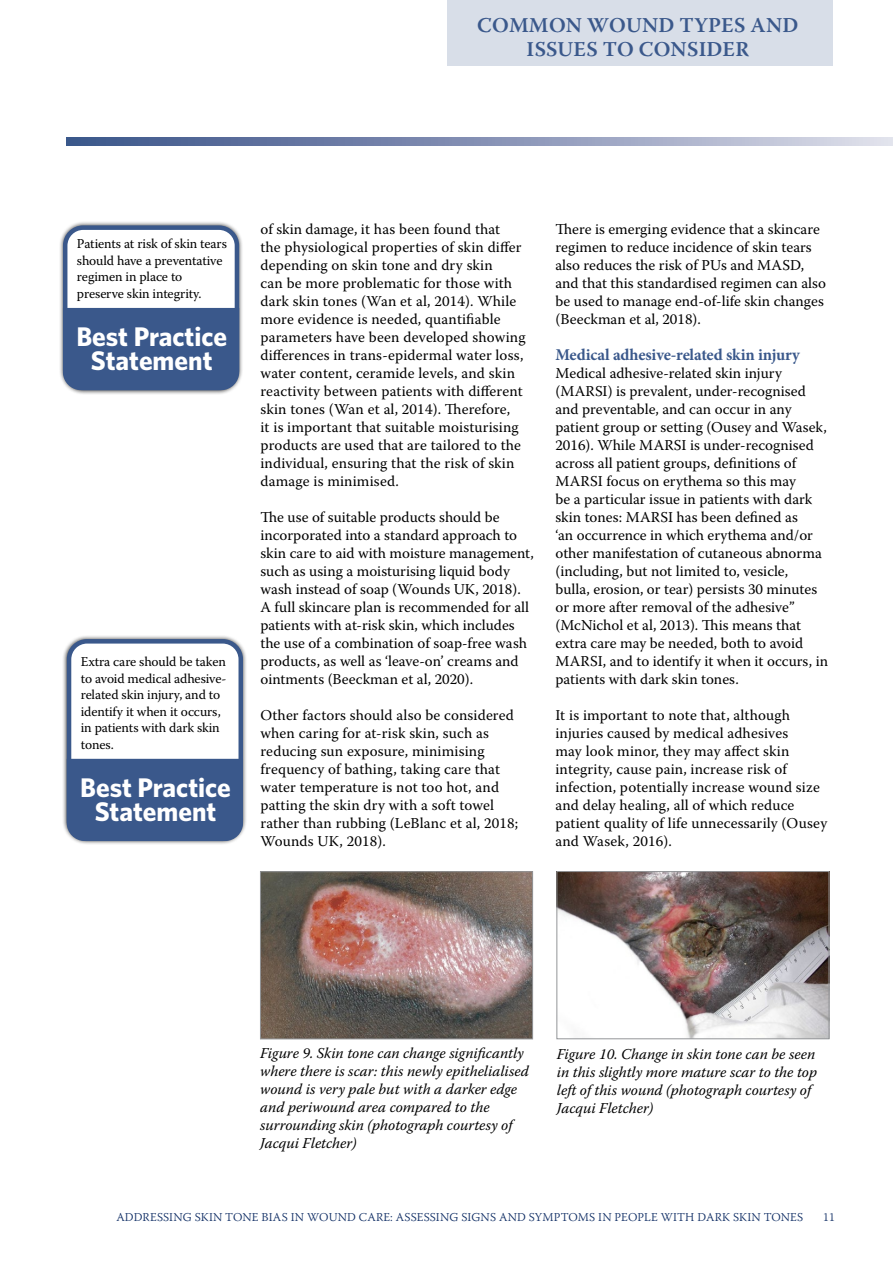
<style>
.page{position:relative;width:893px;height:1263px;background:#fff}
.page>*{position:absolute;margin:0;border:0;box-sizing:border-box;transform-origin:0 0}
.t1{font:700 27px/24px "Whitney";color:#fff;text-align:center}
.t2{font:600 21px/24px "Warnock Pro";letter-spacing:.01em;color:#3a588b;text-align:center}
.t3{font:700 16.5px "Minion Pro";letter-spacing:-.01em;color:#3a588b}
.t4{font:15px/18px "Warnock Pro";letter-spacing:.005em;color:#000}
.t5{font:italic 15px/18px "Warnock Pro";color:#000}
.t6{font:13.5px/16.5px "Warnock Pro";letter-spacing:-.01em;color:#000}
.t7{font:300 12px "Warnock Pro";letter-spacing:.01em;color:#102e65}
</style>
<div class="page">
<div style="left:447px;top:0;width:386px;height:66px;background:#d8dee8"></div>
<svg style="left:66px;top:137px;width:827px;height:9px;background:#8894b6"></svg>
<div style="left:59px;top:221px;width:185px;height:174px;background:#000;opacity:.75"></div>
<div style="left:65px;top:228px;width:172px;height:160px;background:#fff;border-radius:18px"></div>
<div style="left:63px;top:225px;width:176px;height:165px;border:4px solid #3a588b;border-radius:18px"></div>
<div style="left:63px;top:308px;width:176px;height:82px;background:#3a588b"></div>
<div style="left:63px;top:634px;width:185px;height:212px;background:#000;opacity:.75"></div>
<div style="left:69px;top:641px;width:172px;height:198px;background:#fff;border-radius:18px"></div>
<div style="left:67px;top:639px;width:176px;height:202px;border:4px solid #3a588b;border-radius:18px"></div>
<div style="left:67px;top:759px;width:176px;height:82px;background:#3a588b"></div>
<img style="left:262px;top:873px;width:269px;height:164px">
<div style="left:260px;top:871px;width:273px;height:168px;border:1px solid #939598"></div>
<img style="left:559px;top:873px;width:268px;height:164px">
<div style="left:557px;top:871px;width:272px;height:168px;border:1px solid #939598"></div>
<h2 class="t2" style="left:477px;top:13px;width:323px">COMMON WOUND TYPES AND<br>ISSUES TO CONSIDER</h2>
<p class="t6" style="left:77px;top:235px;width:151px">Patients at risk of skin tears should have a preventative regimen in place to preserve skin integrity.</p>
<h1 class="t1" style="left:76px;top:324px;width:152px">Best Practice<br>Statement</h1>
<p class="t6" style="left:81px;top:653px;width:147px">Extra care should be taken to avoid medical adhesive&shy;related skin injury, and to identify it when it occurs, in patients with dark skin tones.</p>
<h1 class="t1" style="left:80px;top:775px;width:152px">Best Practice<br>Statement</h1>
<p class="t4" style="left:260px;top:220px;width:267px">of skin damage, it has been found that<br>the physiological properties of skin differ depending on skin tone and dry skin<br>can be more problematic for those with dark skin tones (Wan et al, 2014). While more evidence is needed, quantifiable parameters have been developed showing differences in trans-epidermal water loss, water content, ceramide levels, and skin reactivity between patients with different skin tones (Wan et al, 2014). Therefore,<br>it is important that suitable moisturising products are used that are tailored to the individual, ensuring that the risk of skin damage is minimised.</p>
<p class="t4" style="left:260px;top:508px;width:275px">The use of suitable products should be incorporated into a standard approach to skin care to aid with moisture management, such as using a moisturising liquid body wash instead of soap (Wounds UK, 2018).<br>A full skincare plan is recommended for all patients with at-risk skin, which includes the use of a combination of soap-free wash products, as well as ‘leave-on’ creams and ointments (Beeckman et al, 2020).</p>
<p class="t4" style="left:260px;top:706px;width:259px">Other factors should also be considered when caring for at-risk skin, such as reducing sun exposure, minimising frequency of bathing, taking care that water temperature is not too hot, and patting the skin dry with a soft towel rather than rubbing (LeBlanc et al, 2018; Wounds UK, 2018).</p>
<p class="t4" style="left:555px;top:220px;width:272px">There is emerging evidence that a skincare regimen to reduce incidence of skin tears also reduces the risk of PUs and MASD, and that this standardised regimen can also be used to manage end-of-life skin changes (Beeckman et al, 2018).</p>
<p class="t3" style="left:555px;top:343px;width:246px">Medical adhesive-related skin injury</p>
<p class="t4" style="left:555px;top:364px;width:274px">Medical adhesive-related skin injury (MARSI) is prevalent, under-recognised and preventable, and can occur in any patient group or setting (Ousey and Wasek, 2016). While MARSI is under-recognised across all patient groups, definitions of MARSI focus on erythema so this may<br>be a particular issue in patients with dark skin tones: MARSI has been defined as<br>‘an occurrence in which erythema and/or other manifestation of cutaneous abnorma (including, but not limited to, vesicle,<br>bulla, erosion, or tear) persists 30 minutes or more after removal of the adhesive” (McNichol et al, 2013). This means that extra care may be needed, both to avoid MARSI, and to identify it when it occurs, in patients with dark skin tones.</p>
<p class="t4" style="left:555px;top:706px;width:273px">It is important to note that, although injuries caused by medical adhesives<br>may look minor, they may affect skin integrity, cause pain, increase risk of infection, potentially increase wound size and delay healing, all of which reduce patient quality of life unnecessarily (Ousey and Wasek, 2016).</p>
<p class="t5" style="left:260px;top:1044px;width:270px">Figure 9. Skin tone can change significantly where there is scar: this newly epithelialised wound is very pale but with a darker edge and periwound area compared to the surrounding skin (photograph courtesy of Jacqui Fletcher)</p>
<p class="t5" style="left:557px;top:1045px;width:262px">Figure 10. Change in skin tone can be seen in this slightly more mature scar to the top left of this wound (photograph courtesy of Jacqui Fletcher)</p>
<p class="t7" style="left:116px;top:1209px;width:688px">ADDRESSING SKIN TONE BIAS IN WOUND CARE: ASSESSING SIGNS AND SYMPTOMS IN PEOPLE WITH DARK SKIN TONES</p>
<p class="t7" style="left:823px;top:1209px;width:13px">11</p>
</div>
